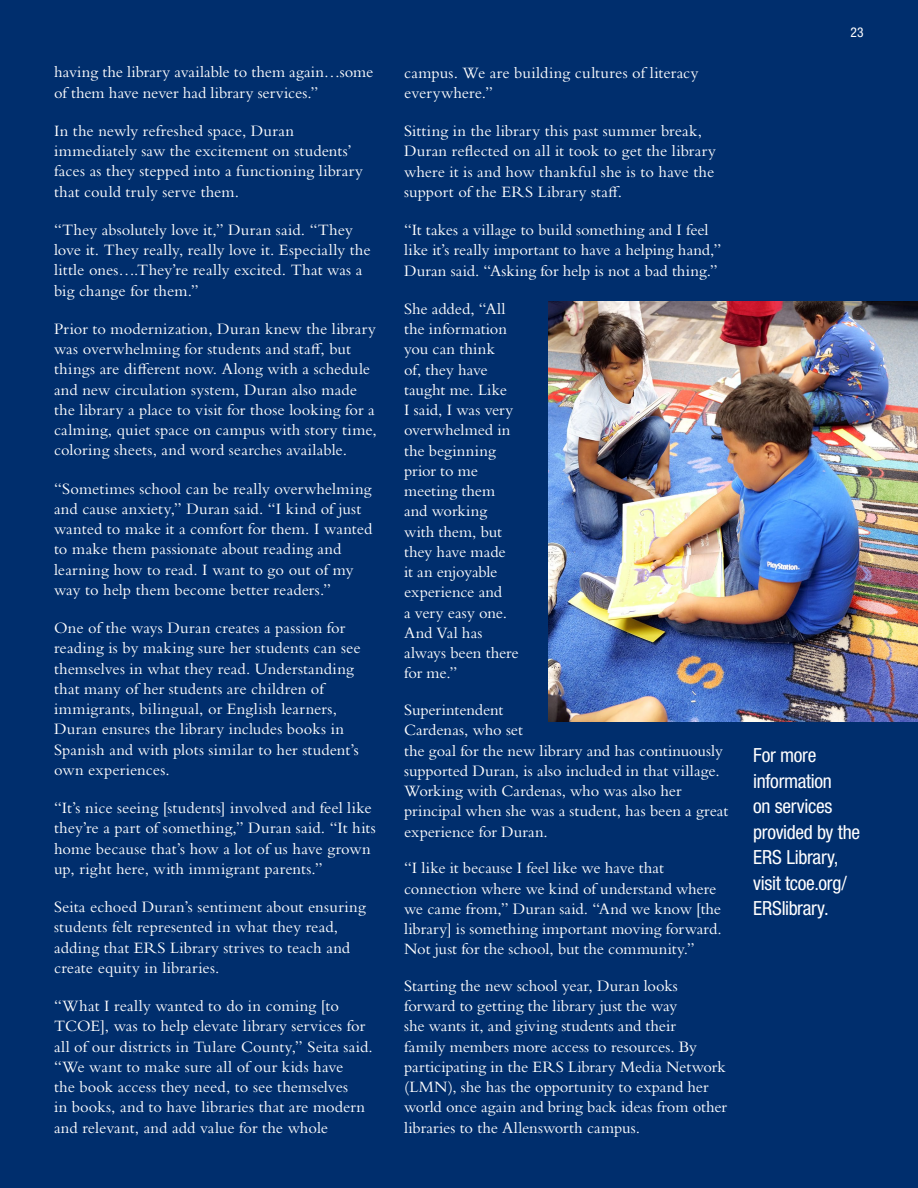
<style>
.page{position:relative;width:918px;height:1188px;background:#002e6d}
.page>*{position:absolute;margin:0;border:0;box-sizing:border-box;transform-origin:0 0}
.t1{font:condensed 19.5px/25.5px "Helvetica Neue LT Std";letter-spacing:-.015em;color:#fff}
.t2{font:16.5px/20.2px "Bembo Std";letter-spacing:.005em;color:#fff}
.t3{font:condensed 13.5px "Helvetica Neue LT Std";color:#fff}
</style>
<div class="page">
<img style="left:548px;top:301px;width:370px;height:420px">
<p class="t2" style="left:54px;top:62px;width:321px">having the library available to them again…some of them have never had library services.”</p>
<p class="t2" style="left:54px;top:120px;width:310px">In the newly refreshed space, Duran immediately saw the excitement on students’ faces as they stepped into a functioning library that could truly serve them.</p>
<p class="t2" style="left:54px;top:219px;width:318px">“They absolutely love it,” Duran said. “They love it. They really, really love it. Especially the little ones….They’re really excited. That was a big change for them.”</p>
<p class="t2" style="left:54px;top:318px;width:324px">Prior to modernization, Duran knew the library was overwhelming for students and staff, but things are different now. Along with a schedule and new circulation system, Duran also made the library a place to visit for those looking for a calming, quiet space on campus with story time, coloring sheets, and word searches available.</p>
<p class="t2" style="left:54px;top:478px;width:320px">“Sometimes school can be really overwhelming and cause anxiety,” Duran said. “I kind of just wanted to make it a comfort for them. I wanted to make them passionate about reading and learning how to read. I want to go out of my way to help them become better readers.”</p>
<p class="t2" style="left:54px;top:618px;width:308px">One of the ways Duran creates a passion for reading is by making sure her students can see themselves in what they read. Understanding that many of her students are children of immigrants, bilingual, or English learners, Duran ensures the library includes books in Spanish and with plots similar to her student’s own experiences.</p>
<p class="t2" style="left:54px;top:797px;width:323px">“It’s nice seeing [students] involved and feel like they’re a part of something,” Duran said. “It hits home because that’s how a lot of us have grown up, right here, with immigrant parents.”</p>
<p class="t2" style="left:54px;top:896px;width:313px">Seita echoed Duran’s sentiment about ensuring students felt represented in what they read, adding that ERS Library strives to teach and create equity in libraries.</p>
<p class="t2" style="left:54px;top:995px;width:320px">“What I really wanted to do in coming [to TCOE], was to help elevate library services for all of our districts in Tulare County,” Seita said. “We want to make sure all of our kids have<br>the book access they need, to see themselves<br>in books, and to have libraries that are modern and relevant, and add value for the whole</p>
<p class="t2" style="left:404px;top:62px;width:296px">campus. We are building cultures of literacy everywhere.”</p>
<p class="t2" style="left:404px;top:121px;width:313px">Sitting in the library this past summer break, Duran reflected on all it took to get the library where it is and how thankful she is to have the support of the ERS Library staff.</p>
<p class="t2" style="left:404px;top:220px;width:319px">“It takes a village to build something and I feel like it’s really important to have a helping hand,”<br>Duran said. “Asking for help is not a bad thing.”</p>
<p class="t2" style="left:404px;top:298px;width:116px">She added, “All the information you can think<br>of, they have taught me. Like<br>I said, I was very overwhelmed in the beginning prior to me meeting them and working with them, but they have made it an enjoyable experience and<br>a very easy one.<br>And Val has always been there for me.”</p>
<p class="t2" style="left:404px;top:699px;width:326px">Superintendent<br>Cardenas, who set<br>the goal for the new library and has continuously supported Duran, is also included in that village.<br>Working with Cardenas, who was also her principal when she was a student, has been a great experience for Duran.</p>
<p class="t2" style="left:404px;top:858px;width:319px">“I like it because I feel like we have that connection where we kind of understand where we came from,” Duran said. “And we know [the library] is something important moving forward.<br>Not just for the school, but the community.”</p>
<p class="t2" style="left:404px;top:975px;width:324px">Starting the new school year, Duran looks forward to getting the library just the way<br>she wants it, and giving students and their<br>family members more access to resources. By participating in the ERS Library Media Network (LMN), she has the opportunity to expand her world once again and bring back ideas from other libraries to the Allensworth campus.</p>
<p class="t3" style="left:851px;top:24px;width:14px">23</p>
<p class="t1" style="left:753px;top:743px;width:108px">For more information<br>on services provided by the<br>ERS Library, visit tcoe.org/<br>ERSlibrary.</p>
</div>
